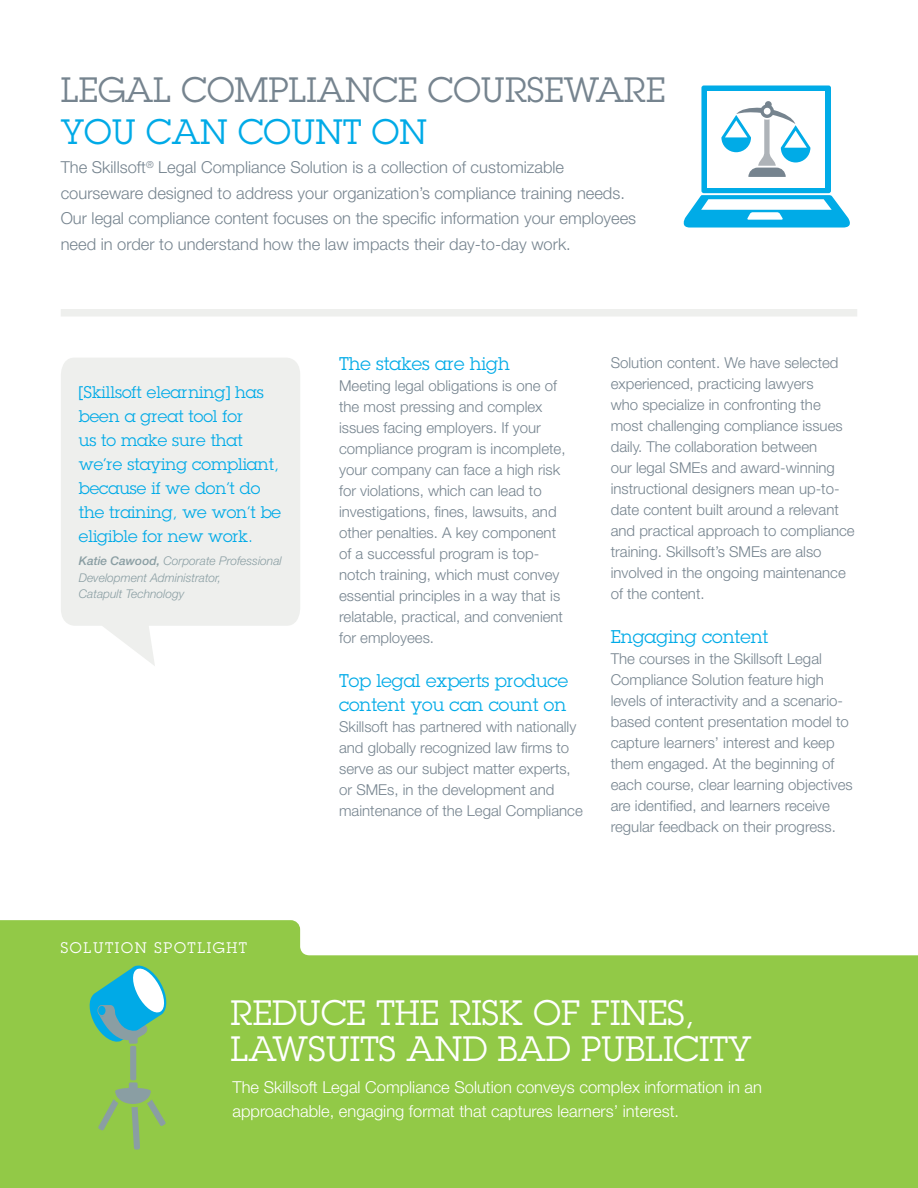
<style>
.page{position:relative;width:918px;height:1188px;background:#fff}
.page>*{position:absolute;margin:0;border:0;box-sizing:border-box;transform-origin:0 0}
.t1{font:34.5px/36px "Lubalin Graph Std";color:#fff}
.t2{font:34.5px "Lubalin Graph Std";color:#76848f}
.t3{font:34.5px "Lubalin Graph Std";color:#00aae7}
.t4{font:18px/24px "Lubalin Graph Std";color:#00aae7}
.t5{font:300 16.5px/25.5px "Helvetica Neue LT Std";color:#76848f}
.t6{font:16.5px/24px "Lubalin Graph Std";color:#00aae7}
.t7{font:300 16.5px/24px "Helvetica Neue LT Std";color:#fff}
.t8{font:300 15px/21px "Helvetica Neue LT Std";color:#76848f}
.t9{font:15px "Lubalin Graph Std";letter-spacing:.11em;color:#fff}
.t10{font:italic 300 12px/16.5px "Helvetica Neue LT Std";color:#8a9ea3}
.s1{font-weight:500}
</style>
<div class="page">
<svg style="left:0;top:920px;width:918px;height:268px;background:#9cce58"></svg>
<div style="left:61px;top:309px;width:796px;height:8px;background:#eeefed"></div>
<div style="left:130px;top:1046px;width:6px;height:34px;background:#8a9ea3;border-radius:2px"></div>
<div style="left:129px;top:1082px;width:9px;height:9px;background:#8a9ea3;border-radius:2px"></div>
<div style="left:115px;top:1088px;width:36px;height:7px;background:#8a9ea3;border-radius:50%"></div>
<svg style="left:88px;top:963px;width:80px;height:85px;background:#69c0a2"></svg>
<svg style="left:98px;top:1091px;width:68px;height:59px;background:#8fbe5d"></svg>
<div style="left:701px;top:86px;width:130px;height:107px;background:#00abe7;border-radius:2px"></div>
<svg style="left:684px;top:195px;width:166px;height:33px"></svg>
<div style="left:707px;top:91px;width:117px;height:96px;background:#fff"></div>
<svg style="left:721px;top:101px;width:89px;height:76px"></svg>
<svg style="left:61px;top:358px;width:239px;height:308px;background:#f0f0ef"></svg>
<h1 class="t2" style="left:61px;top:68px;width:606px">LEGAL COMPLIANCE COURSEWARE</h1>
<h1 class="t3" style="left:61px;top:110px;width:368px">YOU CAN COUNT ON</h1>
<p class="t5" style="left:61px;top:154px;width:577px">The Skillsoft<sup>®</sup> Legal Compliance Solution is a collection of customizable courseware designed to address your organization’s compliance training needs.<br>Our legal compliance content focuses on the specific information your employees need in order to understand how the law impacts their day-to-day work.</p>
<p class="t6" style="left:79px;top:380px;width:204px">[Skillsoft elearning] has been a great tool for<br>us to make sure that we’re staying compliant, because if we don’t do the training, we won’t be eligible for new work.</p>
<p class="t10" style="left:79px;top:553px;width:204px"><span class="s1">Katie Cawood,</span> Corporate Professional<br>Development Administrator,<br>Catapult Technology</p>
<p class="t9" style="left:61px;top:938px;width:188px">SOLUTION SPOTLIGHT</p>
<p class="t4" style="left:339px;top:352px;width:172px">The stakes are high</p>
<p class="t8" style="left:339px;top:375px;width:228px">Meeting legal obligations is one of the most pressing and complex issues facing employers. If your compliance program is incomplete, your company can face a high risk for violations, which can lead to investigations, fines, lawsuits, and other penalties. A key component of a successful program is top&shy;notch training, which must convey essential principles in a way that is relatable, practical, and convenient for employees.</p>
<p class="t4" style="left:339px;top:669px;width:230px">Top legal experts produce content you can count on</p>
<p class="t8" style="left:339px;top:716px;width:245px">Skillsoft has partnered with nationally and globally recognized law firms to serve as our subject matter experts, or SMEs, in the development and maintenance of the Legal Compliance</p>
<p class="t8" style="left:611px;top:352px;width:245px">Solution content. We have selected experienced, practicing lawyers<br>who specialize in confronting the most challenging compliance issues daily. The collaboration between<br>our legal SMEs and award-winning instructional designers mean up-to&shy;date content built around a relevant and practical approach to compliance training. Skillsoft’s SMEs are also involved in the ongoing maintenance of the content.</p>
<p class="t4" style="left:611px;top:625px;width:159px">Engaging content</p>
<p class="t8" style="left:611px;top:648px;width:244px">The courses in the Skillsoft Legal Compliance Solution feature high levels of interactivity and a scenario&shy;based content presentation model to capture learners’ interest and keep them engaged. At the beginning of each course, clear learning objectives are identified, and learners receive regular feedback on their progress.</p>
<h1 class="t1" style="left:231px;top:995px;width:522px">REDUCE THE RISK OF FINES,<br>LAWSUITS AND BAD PUBLICITY</h1>
<p class="t7" style="left:233px;top:1075px;width:531px">The Skillsoft Legal Compliance Solution conveys complex information in an approachable, engaging format that captures learners’ interest.</p>
</div>
